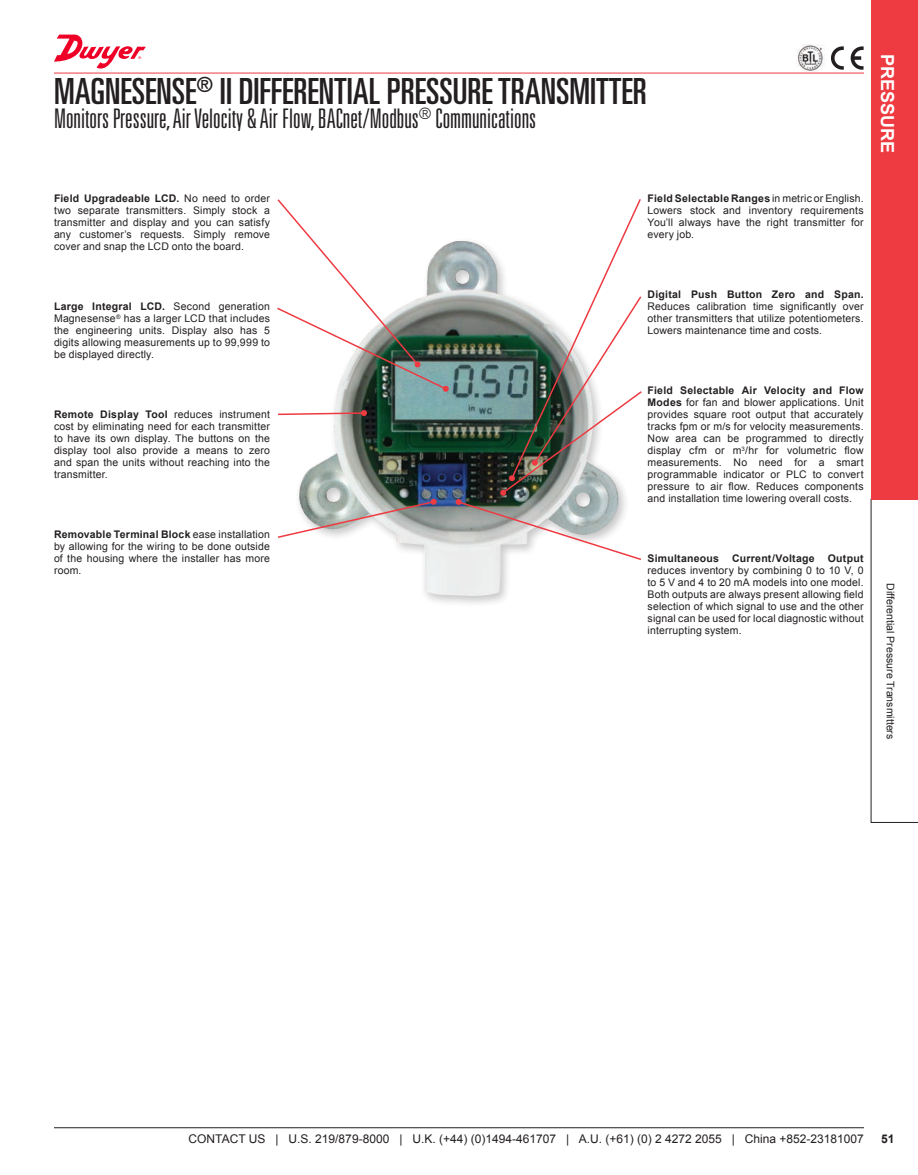
<style>
.page{position:relative;width:918px;height:1175px;background:#fff}
.page>*{position:absolute;margin:0;border:0;box-sizing:border-box;transform-origin:0 0}
.t1{font:ultra-condensed 36px "Univers LT Std";color:#231f20}
.t2{font:300 ultra-condensed 27px "Univers LT Std";color:#231f20}
.t3{font:700 18px "Arial";color:#fff}
.t4{font:12px "Arial";color:#231f20}
.t5{font:700 12px "Arial";color:#231f20}
.t6{font:10.5px/12px "Arial";letter-spacing:.015em;color:#231f20;text-align:justify}
.t7{font:700 10.5px "Arial";letter-spacing:.02em;color:#231f20}
.s1{font-weight:700}
</style>
<div class="page">
<hr style="left:54px;top:73px;width:810px;height:1px;background:#ee3a41">
<hr style="left:54px;top:1127px;width:810px;height:1px;background:#231f20">
<div style="left:295px;top:237px;width:335px;height:371px;background:#231f20;opacity:.25"></div>
<img style="left:299px;top:241px;width:320px;height:355px">
<svg style="left:871px;top:499px;width:47px;height:323px"></svg>
<div style="left:871px;top:0;width:47px;height:499px;background:#ee3a41"></div>
<svg style="left:851px;top:46px;width:13px;height:24px"></svg>
<svg style="left:831px;top:46px;width:13px;height:24px"></svg>
<img style="left:797px;top:45px;width:28px;height:27px">
<svg style="left:277px;top:199px;width:172px;height:193px"></svg>
<svg style="left:278px;top:410px;width:89px;height:6px"></svg>
<svg style="left:278px;top:499px;width:159px;height:40px"></svg>
<img style="left:456px;top:199px;width:186px;height:362px">
<svg style="left:54px;top:35px;width:92px;height:34px"></svg>
<p class="t1" style="left:54px;top:71px;width:594px">MAGNESENSE<sup>®</sup> II DIFFERENTIAL PRESSURE TRANSMITTER</p>
<p class="t2" style="left:54px;top:104px;width:484px">Monitors Pressure, Air Velocity &amp;Air Flow, BACnet/Modbus<sup>®</sup> Communications</p>
<p class="t6" style="left:54px;top:192px;width:217px"><span class="s1">Field Upgradeable LCD.</span> No need to order two separate transmitters. Simply stock a transmitter and display and you can satisfy any customer’s requests. Simply remove cover and snap the LCD onto the board.</p>
<p class="t6" style="left:54px;top:300px;width:217px"><span class="s1">Large Integral LCD.</span> Second generation Magnesense<sup>®</sup> has a larger LCD that includes the engineering units. Display also has 5 digits allowing measurements up to 99,999 to be displayed directly.</p>
<p class="t6" style="left:54px;top:408px;width:217px"><span class="s1">Remote Display Tool</span> reduces instrument cost by eliminating need for each transmitter to have its own display. The buttons on the display tool also provide a means to zero and span the units without reaching into the transmitter.</p>
<p class="t6" style="left:54px;top:528px;width:217px"><span class="s1">Removable Terminal Block</span> ease installation by allowing for the wiring to be done outside of the housing where the installer has more room.</p>
<p class="t6" style="left:648px;top:192px;width:218px"><span class="s1">Field Selectable Ranges</span> in metric or English.<br>Lowers stock and inventory requirements You’ll always have the right transmitter for every job.</p>
<p class="t6" style="left:648px;top:288px;width:218px"><span class="s1">Digital Push Button Zero and Span.<br></span>Reduces calibration time significantly over other transmitters that utilize potentiometers.<br>Lowers maintenance time and costs.</p>
<p class="t6" style="left:648px;top:384px;width:218px"><span class="s1">Field Selectable Air Velocity and Flow Modes</span> for fan and blower applications. Unit provides square root output that accurately tracks fpm or m/s for velocity measurements.<br>Now area can be programmed to directly display cfm or m<sup>3</sup>/hr for volumetric flow measurements. No need for a smart programmable indicator or PLC to convert pressure to air flow. Reduces components and installation time lowering overall costs.</p>
<p class="t6" style="left:648px;top:552px;width:217px;text-indent:180px"><span class="s1">Output </span>reduces inventory by combining 0 to 10 V, 0 to 5 V and 4 to 20 mA models into one model.<br>Both outputs are always present allowing field selection of which signal to use and the other signal can be used for local diagnostic without interrupting system.</p>
<p class="t7" style="left:648px;top:551px;width:73px">Simultaneous</p>
<p class="t7" style="left:732px;top:551px;width:84px">Current/Voltage</p>
<p class="t3" style="left:900px;top:54px;width:101px;rotate:90deg">PRESSURE</p>
<p class="t6" style="left:896px;top:583px;width:157px;rotate:90deg">Differential Pressure Transmitters</p>
<p class="t4" style="left:189px;top:1131px;width:677px">CONTACT US | U.S. 219/879-8000 | U.K. (+44) (0)1494-461707 | A.U. (+61) (0) 2 4272 2055 | China +852-23181007</p>
<p class="t5" style="left:881px;top:1131px;width:15px">51</p>
</div>
